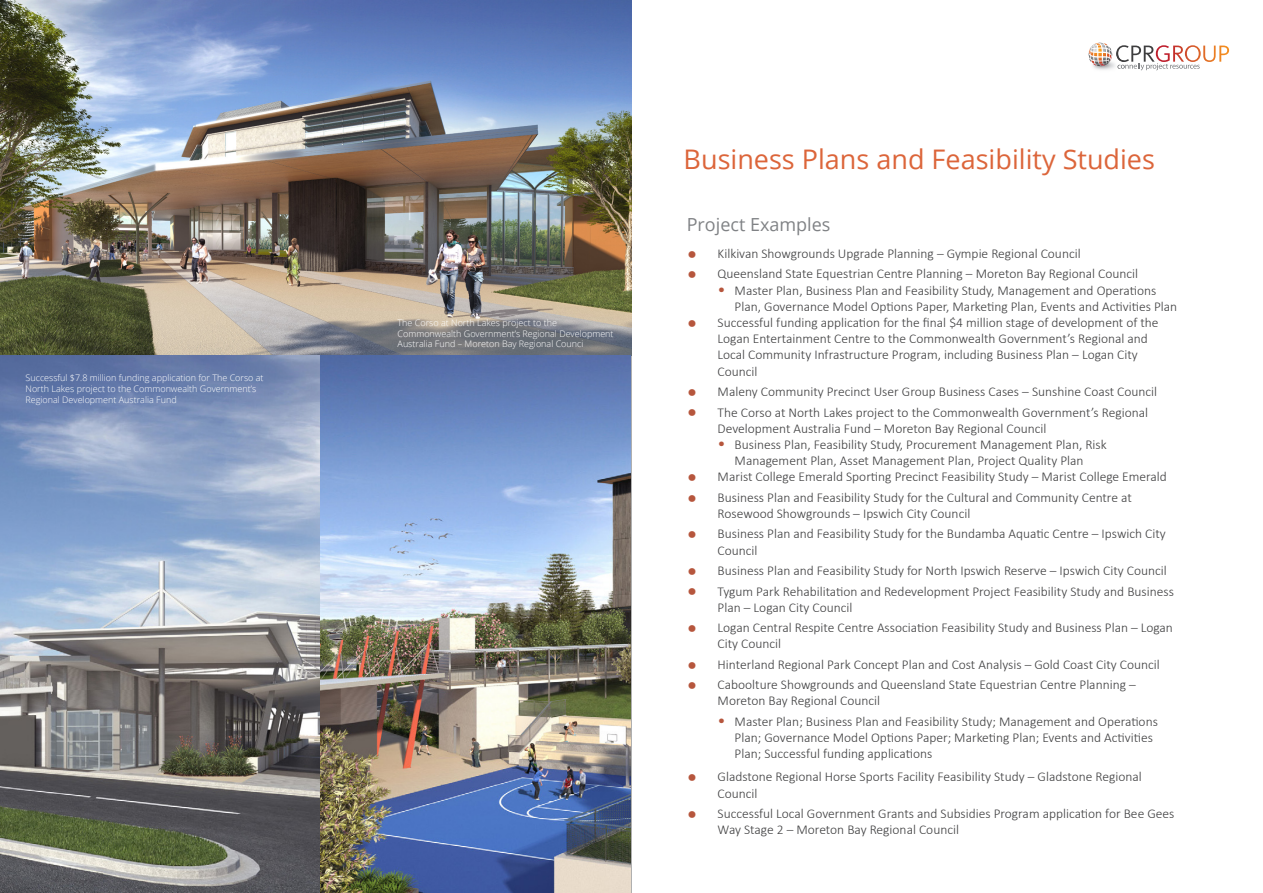
<style>
.page{position:relative;width:1263px;height:893px;background:#fff}
.page>*{position:absolute;margin:0;border:0;box-sizing:border-box;transform-origin:0 0}
.Image_caption{font:27px "Open Sans";color:#dc653a}
.Image_caption-2{font:18px "Open Sans";color:#808285}
.t1{font:300 13.5px/16.2px "Calibri";color:#3e3e3f}
.t2{font:300 9px/10.8px "Open Sans";color:#fff}
.s1{font-size:24px;color:#b6563d}
.s2{font-size:16.5px;color:#b6563d}
</style>
<div class="page">
<img style="left:1200px;top:45px;width:29px;height:17px">
<img style="left:1093px;top:53px;width:22px;height:17px">
<svg style="left:1116px;top:45px;width:84px;height:26px"></svg>
<img style="left:1088px;top:42px;width:24px;height:19px">
<img style="left:1089px;top:43px;width:22px;height:23px">
<img style="left:0;top:0;width:631px;height:355px">
<img style="left:320px;top:355px;width:311px;height:538px">
<img style="left:0;top:355px;width:320px;height:538px">
<p class="t2" style="left:26px;top:372px;width:240px">Successful $7.8 million funding application for The Corso at<br>North Lakes project to the Commonwealth Government’s<br>Regional Development Australia Fund</p>
<p class="t2" style="left:398px;top:317px;width:217px">The Corso at North Lakes project to the<br>Commonwealth Government’s Regional Development<br>Australia Fund – Moreton Bay Regional Counci</p>
<p class="Image_caption" style="left:684px;top:141px;width:473px">Business Plans and Feasibility Studies</p>
<p class="Image_caption-2" style="left:687px;top:212px;width:145px">Project Examples</p>
<p class="t1" style="left:686px;top:245px;width:396px"><span class="s1">•</span> Kilkivan Showgrounds Upgrade Planning – Gympie Regional Council</p>
<p class="t1" style="left:686px;top:266px;width:454px"><span class="s1">•</span> Queensland State Equestrian Centre Planning – Moreton Bay Regional Council</p>
<p class="t1" style="left:735px;top:282px;width:444px;text-indent:-17px"><span class="s2">•</span> Master Plan, Business Plan and Feasibility Study, Management and Operations<br>Plan, Governance Model Options Paper, Marketing Plan, Events and Activities Plan</p>
<p class="t1" style="left:718px;top:314px;width:442px;text-indent:-32px"><span class="s1">•</span> Successful funding application for the final $4 million stage of development of the Logan Entertainment Centre to the Commonwealth Government’s Regional and Local Community Infrastructure Program, including Business Plan – Logan City Council</p>
<p class="t1" style="left:686px;top:383px;width:473px"><span class="s1">•</span> Maleny Community Precinct User Group Business Cases – Sunshine Coast Council</p>
<p class="t1" style="left:718px;top:404px;width:432px;text-indent:-32px"><span class="s1">•</span> The Corso at North Lakes project to the Commonwealth Government’s Regional<br>Development Australia Fund – Moreton Bay Regional Council</p>
<p class="t1" style="left:718px;top:436px;width:391px;text-align:center"><span class="s2">•</span> Business Plan, Feasibility Study, Procurement Management Plan, Risk<br>Management Plan, Asset Management Plan, Project Quality Plan</p>
<p class="t1" style="left:686px;top:469px;width:482px"><span class="s1">•</span> Marist College Emerald Sporting Precinct Feasibility Study – Marist College Emerald</p>
<p class="t1" style="left:718px;top:489px;width:416px;text-indent:-32px"><span class="s1">•</span> Business Plan and Feasibility Study for the Cultural and Community Centre at<br>Rosewood Showgrounds – Ipswich City Council</p>
<p class="t1" style="left:718px;top:526px;width:450px;text-indent:-32px"><span class="s1">•</span> Business Plan and Feasibility Study for the Bundamba Aquatic Centre – Ipswich City<br>Council</p>
<p class="t1" style="left:686px;top:562px;width:482px"><span class="s1">•</span> Business Plan and Feasibility Study for North Ipswich Reserve – Ipswich City Council</p>
<p class="t1" style="left:718px;top:583px;width:458px;text-indent:-32px"><span class="s1">•</span> Tygum Park Rehabilitation and Redevelopment Project Feasibility Study and Business<br>Plan – Logan City Council</p>
<p class="t1" style="left:718px;top:619px;width:457px;text-indent:-32px"><span class="s1">•</span> Logan Central Respite Centre Association Feasibility Study and Business Plan – Logan<br>City Council</p>
<p class="t1" style="left:686px;top:656px;width:475px"><span class="s1">•</span> Hinterland Regional Park Concept Plan and Cost Analysis – Gold Coast City Council</p>
<p class="t1" style="left:718px;top:677px;width:420px;text-indent:-32px"><span class="s1">•</span> Caboolture Showgrounds and Queensland State Equestrian Centre Planning –<br>Moreton Bay Regional Council</p>
<p class="t1" style="left:735px;top:713px;width:425px;text-indent:-17px"><span class="s2">•</span> Master Plan; Business Plan and Feasibility Study; Management and Operations<br>Plan; Governance Model Options Paper; Marketing Plan; Events and Activities<br>Plan; Successful funding applications</p>
<p class="t1" style="left:718px;top:769px;width:426px;text-indent:-32px"><span class="s1">•</span> Gladstone Regional Horse Sports Facility Feasibility Study – Gladstone Regional<br>Council</p>
<p class="t1" style="left:718px;top:805px;width:458px;text-indent:-32px"><span class="s1">•</span> Successful Local Government Grants and Subsidies Program application for Bee Gees<br>Way Stage 2 – Moreton Bay Regional Council</p>
</div>
